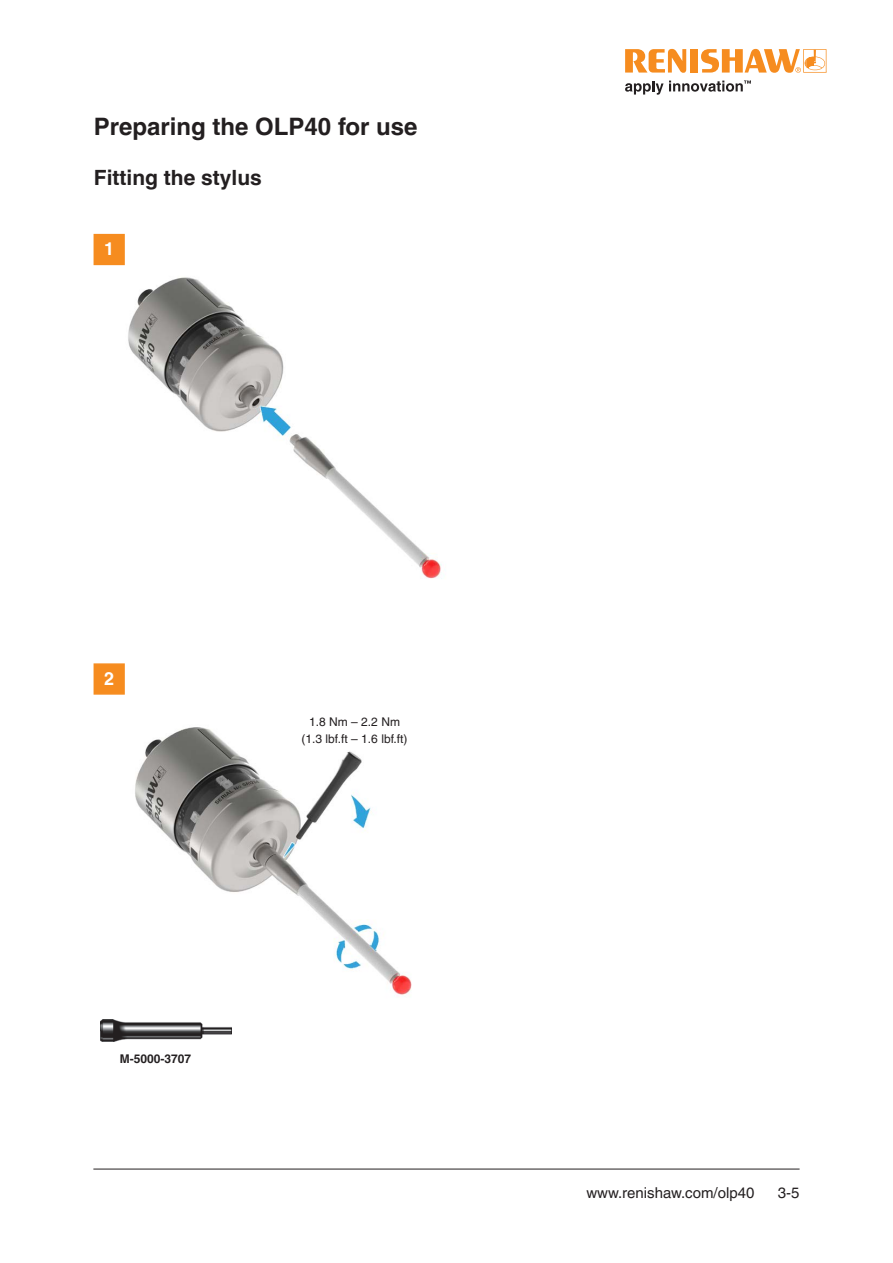
<style>
.page{position:relative;width:893px;height:1263px;background:#fff}
.page>*{position:absolute;margin:0;border:0;box-sizing:border-box;transform-origin:0 0}
.Heading_1__16pt_bold{font:700 24px "Helvetica LT Pro";color:#231f20}
.Heading_2__14pt_bold{font:700 21px "Helvetica LT Pro";color:#231f20}
.Figure_Steps{font:700 18px "Helvetica LT Pro";color:#fff}
.t1{font:15px "Helvetica LT Pro";color:#231f20}
.Figure_annotation{font:12px "Helvetica LT Pro";color:#231f20}
._8pt_Body_Text_Bold{font:700 12px "Helvetica LT Pro";color:#231f20}
</style>
<div class="page">
<hr style="left:93px;top:1169px;width:707px;height:1px;background:#231f20">
<img style="left:100px;top:727px;width:312px;height:306px">
<img style="left:94px;top:265px;width:348px;height:314px">
<img style="left:101px;top:1020px;width:130px;height:21px">
<div style="left:94px;top:234px;width:31px;height:31px;background:#f68c1f"></div>
<div style="left:94px;top:663px;width:31px;height:32px;background:#f68c1f;border:2px solid #f68c1f"></div>
<svg style="left:625px;top:49px;width:61px;height:24px"></svg>
<div style="left:690px;top:49px;width:8px;height:24px;background:#f68c1f"></div>
<svg style="left:701px;top:49px;width:125px;height:24px"></svg>
<svg style="left:625px;top:80px;width:126px;height:15px"></svg>
<p class="Heading_1__16pt_bold" style="left:94px;top:112px;width:325px">Preparing the OLP40 for use</p>
<p class="Heading_2__14pt_bold" style="left:94px;top:165px;width:170px">Fitting the stylus</p>
<p class="Figure_Steps" style="left:104px;top:238px;width:12px">1</p>
<p class="Figure_Steps" style="left:104px;top:667px;width:12px">2</p>
<p class="Figure_annotation" style="left:309px;top:715px;width:92px">1.8 Nm – 2.2 Nm</p>
<p class="Figure_annotation" style="left:302px;top:732px;width:108px">(1.3 lbf.ft – 1.6 lbf.ft)</p>
<p class="_8pt_Body_Text_Bold" style="left:120px;top:1052px;width:73px">M-5000-3707</p>
<p class="t1" style="left:586px;top:1184px;width:169px">www.renishaw.com/olp40</p>
<p class="t1" style="left:778px;top:1184px;width:23px">3-5</p>
</div>
